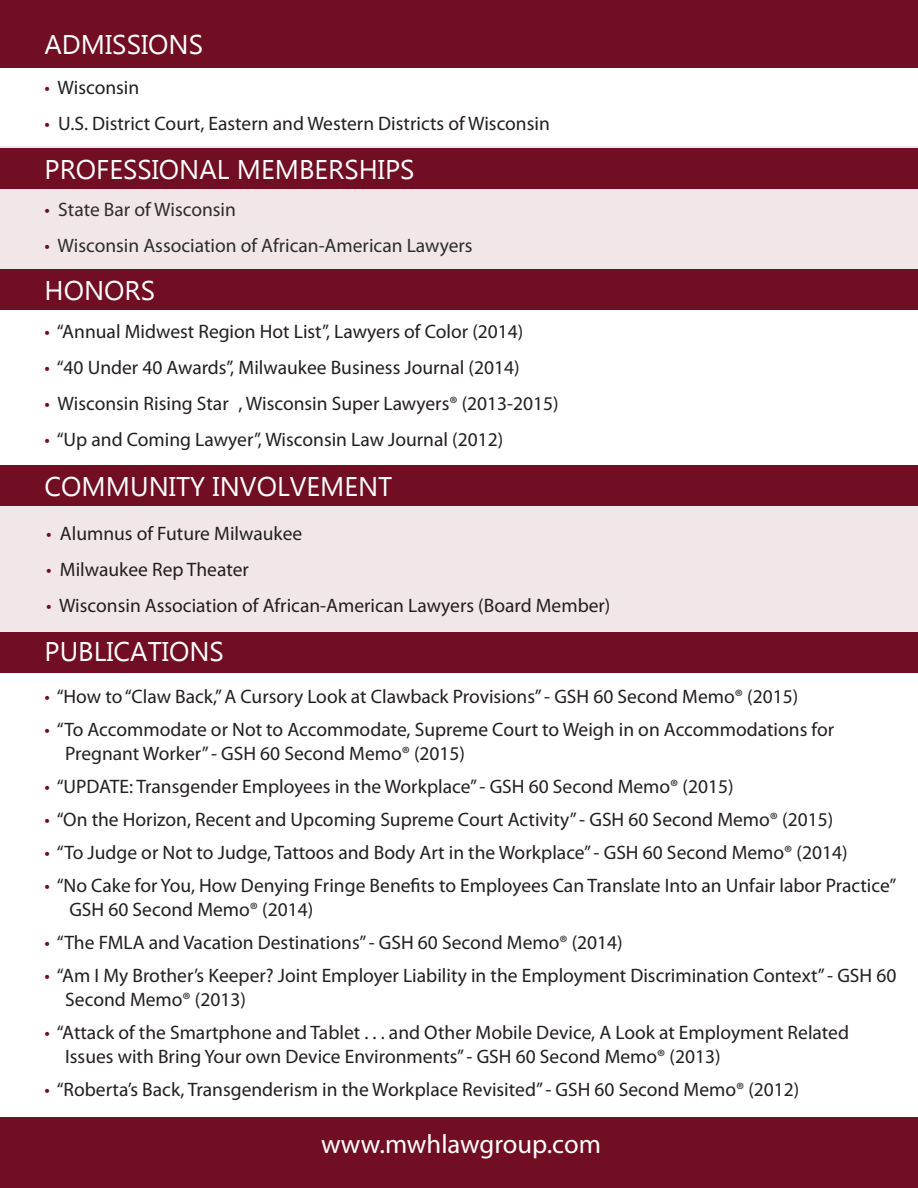
<style>
.page{position:relative;width:918px;height:1188px;background:#fff}
.page>*{position:absolute;margin:0;border:0;box-sizing:border-box;transform-origin:0 0}
.t1{font:27px "Microsoft New Tai Lue";color:#fff}
.t2{font:26.7px "Myriad Pro";color:#fff}
.t3{font:19.5px/24px "Myriad Pro";color:#231f20}
.t4{font:19.5px "Myriad Pro";color:#2d2d2d}
.s1{color:#720e24}
.s2{color:#720e25}
</style>
<div class="page">
<div style="left:0;top:146px;width:918px;height:154px;background:#f1e7e9"></div>
<div style="left:0;top:475px;width:918px;height:177px;background:#f1e7e9"></div>
<div style="left:0;top:148px;width:918px;height:41px;background:#720e24"></div>
<div style="left:0;top:1118px;width:918px;height:70px;background:#720e24"></div>
<div style="left:0;top:269px;width:918px;height:41px;background:#720e24"></div>
<div style="left:0;top:632px;width:918px;height:40px;background:#720e24"></div>
<div style="left:0;top:0;width:918px;height:68px;background:#720e24"></div>
<div style="left:0;top:465px;width:918px;height:40px;background:#720e24"></div>
<h1 class="t1" style="left:45px;top:29px;width:160px">ADMISSIONS</h1>
<p class="t3" style="left:45px;top:76px;width:96px"><span class="s1">•</span> Wisconsin</p>
<p class="t3" style="left:45px;top:112px;width:507px"><span class="s1">•</span> U.S. District Court, Eastern and Western Districts of Wisconsin</p>
<h1 class="t1" style="left:45px;top:154px;width:371px">PROFESSIONAL MEMBERSHIPS</h1>
<p class="t4" style="left:45px;top:198px;width:193px"><span class="s2">•</span> State Bar of Wisconsin</p>
<p class="t4" style="left:45px;top:234px;width:430px"><span class="s2">•</span> Wisconsin Association of African-American Lawyers</p>
<h1 class="t1" style="left:45px;top:275px;width:112px">HONORS</h1>
<p class="t3" style="left:45px;top:320px;width:480px"><span class="s1">•</span> “Annual Midwest Region Hot List”, Lawyers of Color (2014)</p>
<p class="t3" style="left:45px;top:356px;width:477px"><span class="s1">•</span> “40 Under 40 Awards”, Milwaukee Business Journal (2014)</p>
<p class="t3" style="left:45px;top:392px;width:516px"><span class="s1">•</span> Wisconsin Rising Star , Wisconsin Super Lawyers® (2013-2015)</p>
<p class="t3" style="left:45px;top:428px;width:460px"><span class="s1">•</span> “Up and Coming Lawyer”, Wisconsin Law Journal (2012)</p>
<h1 class="t1" style="left:45px;top:471px;width:349px">COMMUNITY INVOLVEMENT</h1>
<p class="t3" style="left:46px;top:521px;width:258px"><span class="s1">•</span> Alumnus of Future Milwaukee</p>
<p class="t3" style="left:46px;top:557px;width:204px"><span class="s1">•</span> Milwaukee Rep Theater</p>
<p class="t3" style="left:46px;top:593px;width:566px"><span class="s1">•</span> Wisconsin Association of African-American Lawyers (Board Member)</p>
<h1 class="t1" style="left:45px;top:636px;width:181px">PUBLICATIONS</h1>
<p class="t3" style="left:45px;top:685px;width:755px"><span class="s1">•</span> “How to “Claw Back,” A Cursory Look at Clawback Provisions” - GSH 60 Second Memo® (2015)</p>
<p class="t3" style="left:65px;top:718px;width:770px;text-indent:-21px"><span class="s1">•</span> “To Accommodate or Not to Accommodate, Supreme Court to Weigh in on Accommodations for<br>Pregnant Worker” - GSH 60 Second Memo® (2015)</p>
<p class="t3" style="left:45px;top:775px;width:691px"><span class="s1">•</span> “UPDATE: Transgender Employees in the Workplace” - GSH 60 Second Memo® (2015)</p>
<p class="t3" style="left:45px;top:808px;width:790px"><span class="s1">•</span> “On the Horizon, Recent and Upcoming Supreme Court Activity” - GSH 60 Second Memo® (2015)</p>
<p class="t3" style="left:45px;top:841px;width:805px"><span class="s1">•</span> “To Judge or Not to Judge, Tattoos and Body Art in the Workplace” - GSH 60 Second Memo® (2014)</p>
<p class="t3" style="left:69px;top:874px;width:828px;text-indent:-25px"><span class="s1">•</span> “No Cake for You, How Denying Fringe Benefits to Employees Can Translate Into an Unfair labor Practice”<br>GSH 60 Second Memo® (2014)</p>
<p class="t3" style="left:45px;top:931px;width:580px"><span class="s1">•</span> “The FMLA and Vacation Destinations” - GSH 60 Second Memo® (2014)</p>
<p class="t3" style="left:65px;top:964px;width:833px;text-indent:-21px"><span class="s1">•</span> “Am I My Brother’s Keeper? Joint Employer Liability in the Employment Discrimination Context” - GSH 60<br>Second Memo® (2013)</p>
<p class="t3" style="left:65px;top:1021px;width:785px;text-indent:-21px"><span class="s1">•</span> “Attack of the Smartphone and Tablet . . . and Other Mobile Device, A Look at Employment Related<br>Issues with Bring Your own Device Environments” - GSH 60 Second Memo® (2013)</p>
<p class="t3" style="left:45px;top:1078px;width:756px"><span class="s1">•</span> “Roberta’s Back, Transgenderism in the Workplace Revisited” - GSH 60 Second Memo® (2012)</p>
<h2 class="t2" style="left:321px;top:1130px;width:281px">www.mwhlawgroup.com</h2>
</div>
